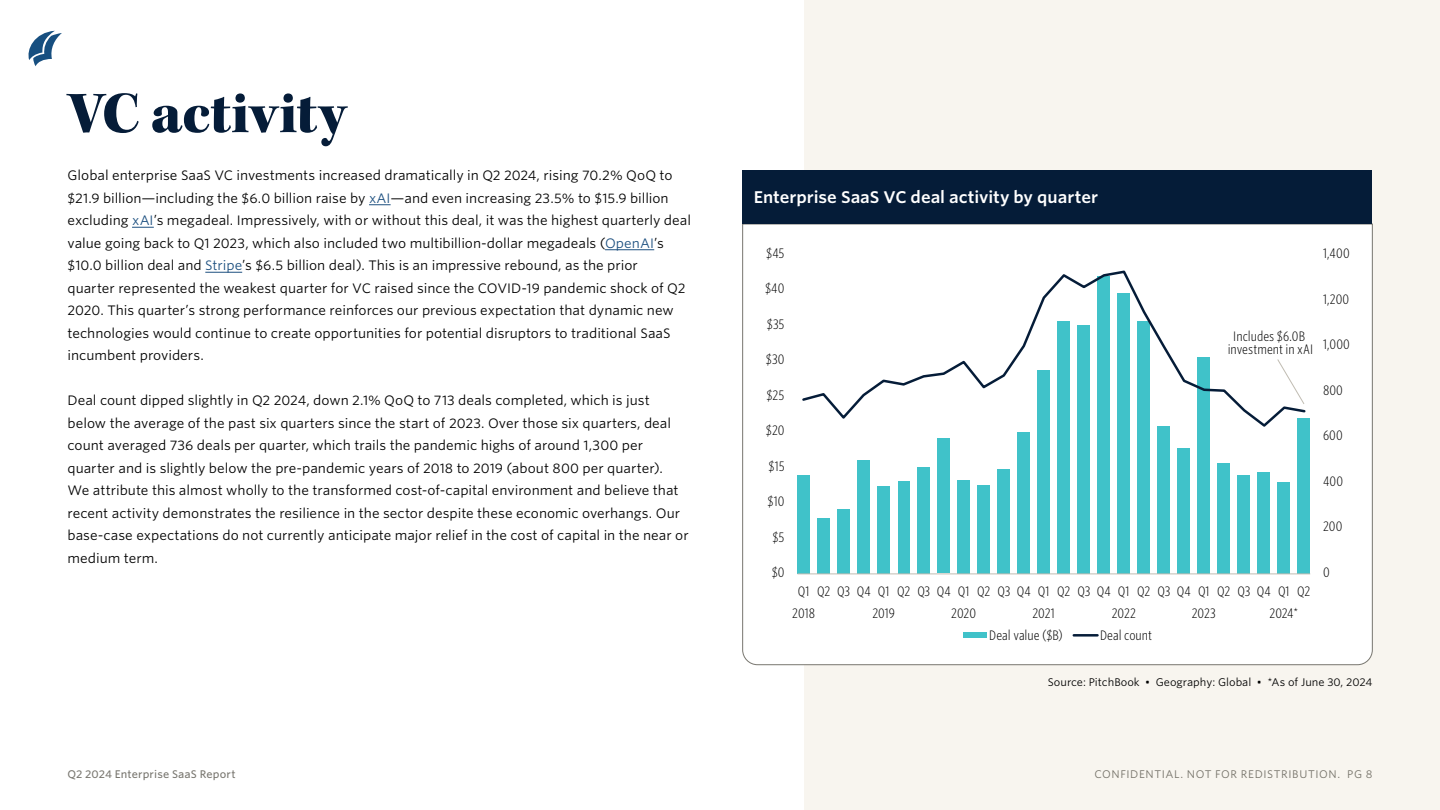
<style>
.page{position:relative;width:1440px;height:810px;background:#fff}
.page>*{position:absolute;margin:0;border:0;box-sizing:border-box;transform-origin:0 0}
.ETR_H1{font:60px "Kepler Std Black Subh";color:#051c38}
.ETR_Chart_title{font:600 16.25px "Whitney S Sm";letter-spacing:-.005em;color:#fff}
.ETR_Body_copy{font:13.12px/22.5px "Whitney S Sm";color:#000}
.t1{font:300 13.12px/21.9px "Whitney Cond S Sm";color:#000}
.ETR_Source_tag{font:10.62px "Whitney S Sm";color:#000}
.t2{font:10.62px "Whitney S Sm";letter-spacing:.055em;color:#78766f}
.t3{font:500 10.62px "Whitney S Sm";letter-spacing:.01em;color:#78766f}
.s1{color:#1d5080}
</style>
<div class="page">
<svg style="left:28px;top:31px;width:34px;height:35px"></svg>
<svg style="left:369px;top:205px;width:22px;height:1px"></svg>
<svg style="left:132px;top:227px;width:22px;height:1px"></svg>
<hr style="left:605px;top:250px;width:49px;height:1px;background:#1d5080">
<hr style="left:205px;top:272px;width:37px;height:1px;background:#1d5080">
<div style="left:804px;top:0;width:636px;height:810px;background:#f8f5ef"></div>
<div style="left:742px;top:224px;width:631px;height:441px;background:#fff"></div>
<div style="left:742px;top:170px;width:630px;height:54px;background:#051c38"></div>
<div style="left:1298px;top:418px;width:12px;height:155px;background:#40c2c9"></div>
<div style="left:1278px;top:482px;width:12px;height:91px;background:#40c2c9"></div>
<div style="left:1258px;top:472px;width:12px;height:101px;background:#40c2c9"></div>
<div style="left:1238px;top:475px;width:12px;height:98px;background:#40c2c9"></div>
<div style="left:1218px;top:463px;width:12px;height:110px;background:#40c2c9"></div>
<div style="left:1198px;top:357px;width:12px;height:216px;background:#40c2c9"></div>
<div style="left:1178px;top:448px;width:12px;height:125px;background:#40c2c9"></div>
<div style="left:1157px;top:426px;width:13px;height:147px;background:#40c2c9"></div>
<div style="left:1137px;top:321px;width:13px;height:252px;background:#40c2c9"></div>
<div style="left:1117px;top:293px;width:13px;height:280px;background:#40c2c9"></div>
<div style="left:1097px;top:276px;width:13px;height:297px;background:#40c2c9"></div>
<div style="left:1077px;top:325px;width:13px;height:248px;background:#40c2c9"></div>
<div style="left:1057px;top:321px;width:13px;height:252px;background:#40c2c9"></div>
<div style="left:1037px;top:370px;width:13px;height:203px;background:#40c2c9"></div>
<div style="left:1017px;top:432px;width:13px;height:141px;background:#40c2c9"></div>
<div style="left:997px;top:469px;width:13px;height:104px;background:#40c2c9"></div>
<div style="left:977px;top:485px;width:13px;height:88px;background:#40c2c9"></div>
<div style="left:957px;top:480px;width:13px;height:93px;background:#40c2c9"></div>
<div style="left:937px;top:438px;width:13px;height:135px;background:#40c2c9"></div>
<div style="left:917px;top:467px;width:13px;height:106px;background:#40c2c9"></div>
<div style="left:898px;top:481px;width:12px;height:92px;background:#40c2c9"></div>
<div style="left:878px;top:486px;width:12px;height:87px;background:#40c2c9"></div>
<div style="left:858px;top:460px;width:12px;height:113px;background:#40c2c9"></div>
<div style="left:838px;top:509px;width:12px;height:64px;background:#40c2c9"></div>
<div style="left:818px;top:518px;width:12px;height:55px;background:#40c2c9"></div>
<div style="left:798px;top:475px;width:12px;height:98px;background:#40c2c9"></div>
<hr style="left:798px;top:574px;width:512px;height:1px;background:#c0bcb2">
<svg style="left:800px;top:269px;width:507px;height:160px"></svg>
<div style="left:963px;top:632px;width:24px;height:6px;background:#40c2c9"></div>
<hr style="left:1074px;top:634px;width:24px;height:3px;background:#051c38">
<svg style="left:1277px;top:359px;width:28px;height:46px"></svg>
<p class="ETR_H1" style="left:68px;top:79px;width:280px">VC activity</p>
<p class="ETR_Body_copy" style="left:68px;top:164px;width:625px">Global enterprise SaaS VC investments increased dramatically in Q2 2024, rising 70.2% QoQ to $21.9 billion—including the $6.0 billion raise by <span class="s1">xAI</span>—and even increasing 23.5% to $15.9 billion excluding <span class="s1">xAI</span>’s megadeal. Impressively, with or without this deal, it was the highest quarterly deal value going back to Q1 2023, which also included two multibillion-dollar megadeals (<span class="s1">OpenAI</span>’s $10.0 billion deal and <span class="s1">Stripe</span>’s $6.5 billion deal). This is an impressive rebound, as the prior<br>quarter represented the weakest quarter for VC raised since the COVID-19 pandemic shock of Q2<br>2020. This quarter’s strong performance reinforces our previous expectation that dynamic new technologies would continue to create opportunities for potential disruptors to traditional SaaS incumbent providers.</p>
<p class="ETR_Body_copy" style="left:68px;top:389px;width:623px">Deal count dipped slightly in Q2 2024, down 2.1% QoQ to 713 deals completed, which is just below the average of the past six quarters since the start of 2023. Over those six quarters, deal count averaged 736 deals per quarter, which trails the pandemic highs of around 1,300 per quarter and is slightly below the pre-pandemic years of 2018 to 2019 (about 800 per quarter).<br>We attribute this almost wholly to the transformed cost-of-capital environment and believe that recent activity demonstrates the resilience in the sector despite these economic overhangs. Our base-case expectations do not currently anticipate major relief in the cost of capital in the near or medium term.</p>
<p class="ETR_Chart_title" style="left:754px;top:186px;width:346px">Enterprise SaaS VC deal activity by quarter</p>
<p class="t1" style="left:766px;top:242px;width:20px">$45</p>
<p class="t1" style="left:765px;top:277px;width:21px">$40</p>
<p class="t1" style="left:767px;top:313px;width:19px">$35</p>
<p class="t1" style="left:766px;top:348px;width:20px">$30</p>
<p class="t1" style="left:767px;top:384px;width:20px">$25</p>
<p class="t1" style="left:766px;top:419px;width:20px">$20</p>
<p class="t1" style="left:1228px;top:329px;width:87px;line-height:13.1px;text-align:center">Includes $6.0B investment in xAI</p>
<p class="t1" style="left:768px;top:455px;width:18px">$15</p>
<p class="t1" style="left:767px;top:490px;width:19px">$10</p>
<p class="t1" style="left:773px;top:525px;width:13px">$5</p>
<p class="t1" style="left:772px;top:561px;width:14px">$0</p>
<p class="t1" style="left:792px;top:580px;width:520px;text-indent:6px">Q1 Q2 Q3 Q4 Q1 Q2 Q3 Q4 Q1 Q2 Q3 Q4 Q1 Q2 Q3 Q4 Q1 Q2 Q3 Q4 Q1 Q2 Q3 Q4 Q1 Q2<br>2018</p>
<p class="t1" style="left:872px;top:602px;width:24px">2019</p>
<p class="t1" style="left:951px;top:602px;width:26px">2020</p>
<p class="t1" style="left:1032px;top:602px;width:24px">2021</p>
<p class="t1" style="left:1112px;top:602px;width:26px">2022</p>
<p class="t1" style="left:1192px;top:602px;width:26px">2023</p>
<p class="t1" style="left:1270px;top:602px;width:30px">2024*</p>
<p class="t1" style="left:989px;top:623px;width:75px">Deal value ($B)</p>
<p class="t1" style="left:1100px;top:623px;width:54px">Deal count</p>
<p class="t1" style="left:1323px;top:242px;width:28px">1,400</p>
<p class="t1" style="left:1323px;top:287px;width:28px">1,200</p>
<p class="t1" style="left:1323px;top:333px;width:28px">1,000</p>
<p class="t1" style="left:1323px;top:379px;width:21px">800</p>
<p class="t1" style="left:1323px;top:424px;width:21px">600</p>
<p class="t1" style="left:1323px;top:470px;width:22px">400</p>
<p class="t1" style="left:1323px;top:515px;width:21px">200</p>
<p class="t1" style="left:1323px;top:561px;width:8px">0</p>
<p class="ETR_Source_tag" style="left:1048px;top:675px;width:326px">Source: PitchBook • Geography: Global • *As of June 30, 2024</p>
<p class="t3" style="left:68px;top:767px;width:170px">Q2 2024 Enterprise SaaS Report</p>
<p class="t2" style="left:1094px;top:767px;width:280px">CONFIDENTIAL. NOT FOR REDISTRIBUTION. PG 8</p>
</div>
